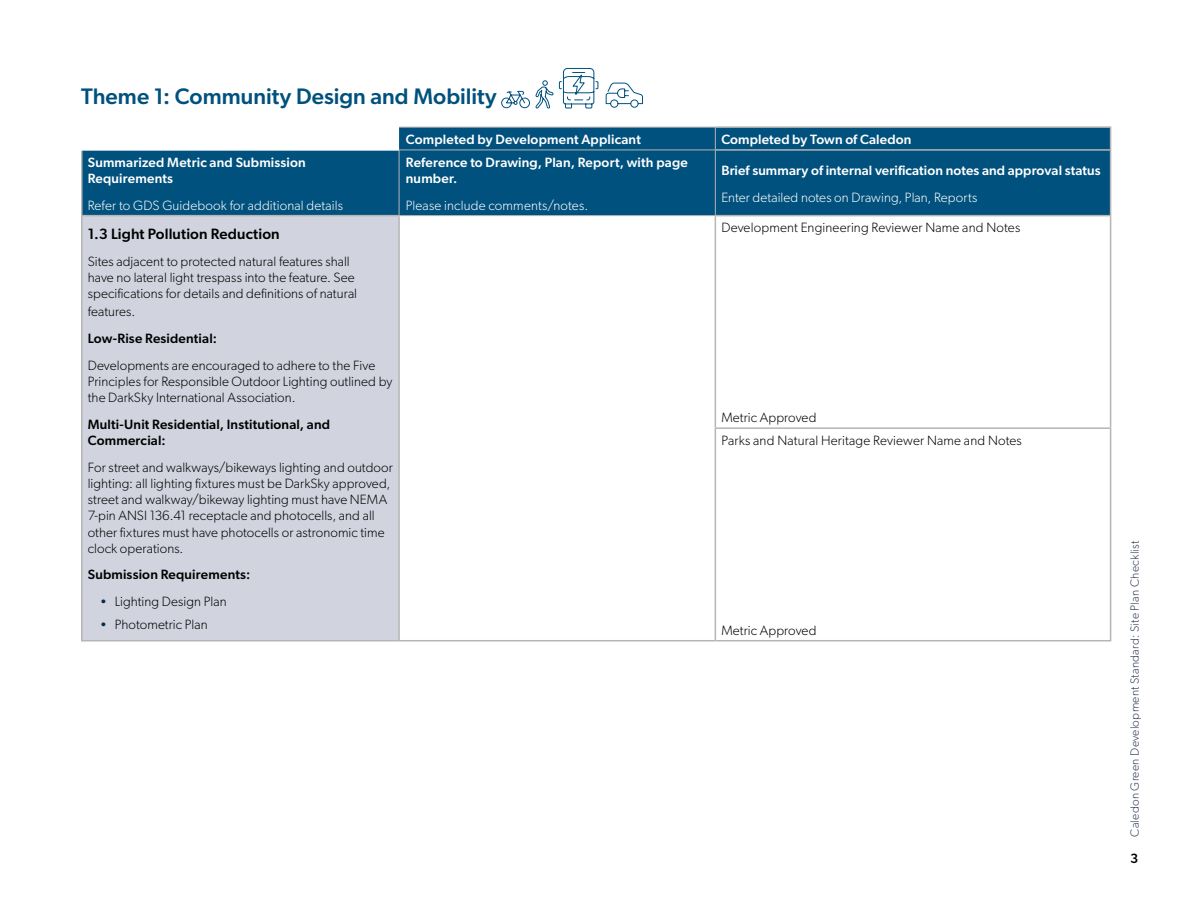
<style>
.page{position:relative;width:1188px;height:918px;background:#fff}
.page>*{position:absolute;margin:0;border:0;box-sizing:border-box;transform-origin:0 0}
.Body{font:500 22.5px "Gibson";color:#00517e}
.Body-2{font:500 15px "Gibson";letter-spacing:.01em;color:#000}
.Body-3{font:300 13.5px/16.2px "Gibson";letter-spacing:.005em;color:#000}
.Body-4{font:500 13.5px/16.2px "Gibson";letter-spacing:.01em;color:#fff}
.Body-5{font:300 13.5px "Gibson";letter-spacing:.01em;color:#fff}
.Body-6{font:500 13.5px/16.2px "Gibson";letter-spacing:.015em;color:#000}
.t1{font:300 12px "Gibson";letter-spacing:.02em;color:#303c53}
.s1{font-family:"Arial";font-weight:700;color:#072b49}
</style>
<div class="page">
<svg style="left:82px;top:128px;width:1028px;height:87px;background:#145e88"></svg>
<div style="left:82px;top:216px;width:317px;height:425px;background:#d1d4df"></div>
<hr style="left:399px;top:127px;width:317px;height:1px;background:#b5b5b6">
<svg style="left:715px;top:127px;width:1px;height:23px"></svg>
<hr style="left:399px;top:150px;width:317px;height:1px;background:#b5b5b6">
<hr style="left:399px;top:150px;width:1px;height:65px;background:#b5b5b6">
<hr style="left:715px;top:150px;width:1px;height:65px;background:#b5b5b6">
<hr style="left:400px;top:215px;width:315px;height:1px;background:#b5b5b6">
<hr style="left:716px;top:126px;width:395px;height:2px;background:#b5b5b6">
<svg style="left:1110px;top:128px;width:1px;height:21px"></svg>
<hr style="left:81px;top:151px;width:1px;height:64px;background:#b5b5b6">
<hr style="left:716px;top:149px;width:395px;height:2px;background:#b5b5b6">
<hr style="left:1110px;top:151px;width:1px;height:64px;background:#b5b5b6">
<hr style="left:81px;top:215px;width:319px;height:1px;background:#b5b5b6">
<hr style="left:715px;top:215px;width:396px;height:1px;background:#b5b5b6">
<hr style="left:715px;top:429px;width:1px;height:211px;background:#b5b5b6">
<hr style="left:1110px;top:429px;width:1px;height:211px;background:#b5b5b6">
<hr style="left:81px;top:216px;width:1px;height:212px;background:#b5b5b6">
<hr style="left:398px;top:216px;width:2px;height:212px;background:#b5b5b6">
<hr style="left:715px;top:216px;width:1px;height:211px;background:#b5b5b6">
<hr style="left:1110px;top:216px;width:1px;height:211px;background:#b5b5b6">
<hr style="left:81px;top:428px;width:1px;height:212px;background:#b5b5b6">
<hr style="left:398px;top:428px;width:2px;height:212px;background:#b5b5b6">
<hr style="left:715px;top:427px;width:396px;height:2px;background:#b5b5b6">
<hr style="left:81px;top:640px;width:318px;height:1px;background:#b5b5b6">
<hr style="left:399px;top:640px;width:316px;height:1px;background:#b5b5b6">
<hr style="left:715px;top:640px;width:396px;height:1px;background:#b5b5b6">
<hr style="left:81px;top:149px;width:318px;height:2px;background:#fff">
<svg style="left:501px;top:68px;width:142px;height:41px"></svg>
<p class="Body" style="left:81px;top:83px;width:417px">Theme 1: Community Design and Mobility</p>
<p class="Body-4" style="left:88px;top:154px;width:220px">Summarized Metric and Submission<br>Requirements</p>
<p class="Body-5" style="left:88px;top:197px;width:257px">Refer to GDS Guidebook for additional details</p>
<p class="Body-2" style="left:88px;top:225px;width:194px">1.3 Light Pollution Reduction</p>
<p class="Body-3" style="left:88px;top:253px;width:271px">Sites adjacent to protected natural features shall have no lateral light trespass into the feature. See specifications for details and definitions of natural</p>
<p class="Body-3" style="left:88px;top:303px;width:49px">features.</p>
<p class="Body-6" style="left:88px;top:330px;width:131px">Low-Rise Residential:</p>
<p class="Body-3" style="left:88px;top:357px;width:306px">Developments are encouraged to adhere to the Five<br>Principles for Responsible Outdoor Lighting outlined by the DarkSky International Association.</p>
<p class="Body-6" style="left:88px;top:416px;width:244px">Multi-Unit Residential, Institutional, and<br>Commercial:</p>
<p class="Body-3" style="left:88px;top:459px;width:307px">For street and walkways/bikeways lighting and outdoor lighting: all lighting fixtures must be DarkSky approved, street and walkway/bikeway lighting must have NEMA 7-pin ANSI 136.41 receptacle and photocells, and all other fixtures must have photocells or astronomic time clock operations.</p>
<p class="Body-6" style="left:88px;top:566px;width:164px">Submission Requirements:</p>
<p class="Body-3" style="left:101px;top:593px;width:127px"><span class="s1">•</span> Lighting Design Plan</p>
<p class="Body-3" style="left:101px;top:616px;width:108px"><span class="s1">•</span> Photometric Plan</p>
<p class="Body-4" style="left:406px;top:131px;width:237px">Completed by Development Applicant</p>
<p class="Body-4" style="left:721px;top:131px;width:191px">Completed by Town of Caledon</p>
<p class="Body-4" style="left:406px;top:154px;width:284px">Reference to Drawing, Plan, Report, with page number.</p>
<p class="Body-5" style="left:406px;top:197px;width:184px">Please include comments/notes.</p>
<p class="Body-4" style="left:721px;top:162px;width:381px">Brief summary of internal verification notes and approval status</p>
<p class="Body-5" style="left:721px;top:189px;width:258px">Enter detailed notes on Drawing, Plan, Reports</p>
<p class="Body-3" style="left:721px;top:220px;width:300px">Development Engineering Reviewer Name and Notes</p>
<p class="Body-3" style="left:721px;top:409px;width:97px">Metric Approved</p>
<p class="Body-3" style="left:721px;top:432px;width:302px">Parks and Natural Heritage Reviewer Name and Notes</p>
<p class="Body-3" style="left:721px;top:622px;width:97px">Metric Approved</p>
<p class="t1" style="left:1128px;top:837px;width:298px;rotate:-90deg">Caledon Green Development Standard: Site Plan Checklist</p>
<p class="Body-6" style="left:1130px;top:849px;width:10px">3</p>
</div>
